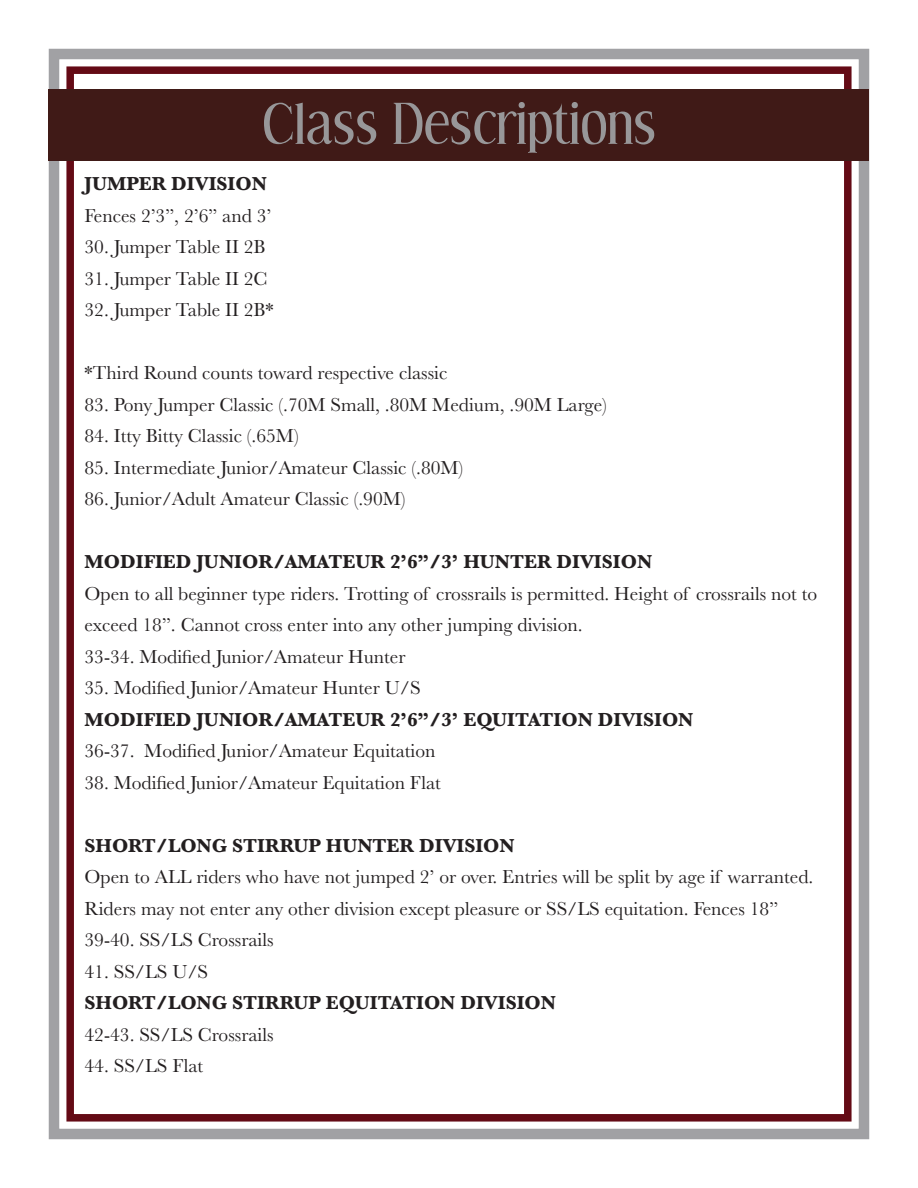
<style>
.page{position:relative;width:918px;height:1188px;background:#fff}
.page>*{position:absolute;margin:0;border:0;box-sizing:border-box;transform-origin:0 0}
.t1{font:54px "Effloresce";color:#989799}
.t2{font:19.5px/31.5px "Baskerville";color:#231f20}
.t3{font:700 19.5px "Baskerville";color:#231f20}
</style>
<div class="page">
<div style="left:49px;top:49px;width:820px;height:1090px;border:10px solid #a1a1a4"></div>
<div style="left:66px;top:66px;width:786px;height:1056px;border:8px solid #640a15"></div>
<div style="left:49px;top:89px;width:820px;height:72px;background:#401a17"></div>
<p class="t1" style="left:262px;top:95px;width:395px">Class Descriptions</p>
<p class="t3" style="left:85px;top:170px;width:184px">JUMPER DIVISION</p>
<p class="t2" style="left:85px;top:200px;width:188px">Fences 2’3”, 2’6” and 3’</p>
<p class="t2" style="left:85px;top:232px;width:182px">30. Jumper Table II 2B</p>
<p class="t2" style="left:85px;top:263px;width:184px">31. Jumper Table II 2C</p>
<p class="t2" style="left:85px;top:295px;width:191px">32. Jumper Table II 2B*</p>
<p class="t2" style="left:85px;top:358px;width:364px">*Third Round counts toward respective classic</p>
<p class="t2" style="left:85px;top:389px;width:524px">83. Pony Jumper Classic (.70M Small, .80M Medium, .90M Large)</p>
<p class="t2" style="left:85px;top:421px;width:216px">84. Itty Bitty Classic (.65M)</p>
<p class="t2" style="left:85px;top:452px;width:380px">85. Intermediate Junior/Amateur Classic (.80M)</p>
<p class="t2" style="left:85px;top:484px;width:322px">86. Junior/Adult Amateur Classic (.90M)</p>
<p class="t3" style="left:85px;top:548px;width:569px">MODIFIED JUNIOR/AMATEUR 2’6”/3’ HUNTER DIVISION</p>
<p class="t2" style="left:85px;top:578px;width:734px">Open to all beginner type riders. Trotting of crossrails is permitted. Height of crossrails not to exceed 18”. Cannot cross enter into any other jumping division.</p>
<p class="t2" style="left:85px;top:641px;width:322px">33-34. Modified Junior/Amateur Hunter</p>
<p class="t2" style="left:85px;top:673px;width:338px">35. Modified Junior/Amateur Hunter U/S</p>
<p class="t3" style="left:85px;top:706px;width:610px">MODIFIED JUNIOR/AMATEUR 2’6”/3’ EQUITATION DIVISION</p>
<p class="t2" style="left:85px;top:736px;width:353px">36-37. Modified Junior/Amateur Equitation</p>
<p class="t2" style="left:85px;top:767px;width:358px">38. Modified Junior/Amateur Equitation Flat</p>
<p class="t3" style="left:85px;top:832px;width:432px">SHORT/LONG STIRRUP HUNTER DIVISION</p>
<p class="t2" style="left:85px;top:862px;width:730px">Open to ALL riders who have not jumped 2’ or over. Entries will be split by age if warranted.<br>Riders may not enter any other division except pleasure or SS/LS equitation. Fences 18”</p>
<p class="t2" style="left:85px;top:925px;width:191px">39-40. SS/LS Crossrails</p>
<p class="t2" style="left:85px;top:956px;width:125px">41. SS/LS U/S</p>
<p class="t3" style="left:85px;top:989px;width:473px">SHORT/LONG STIRRUP EQUITATION DIVISION</p>
<p class="t2" style="left:85px;top:1019px;width:191px">42-43. SS/LS Crossrails</p>
<p class="t2" style="left:85px;top:1051px;width:120px">44. SS/LS Flat</p>
</div>
